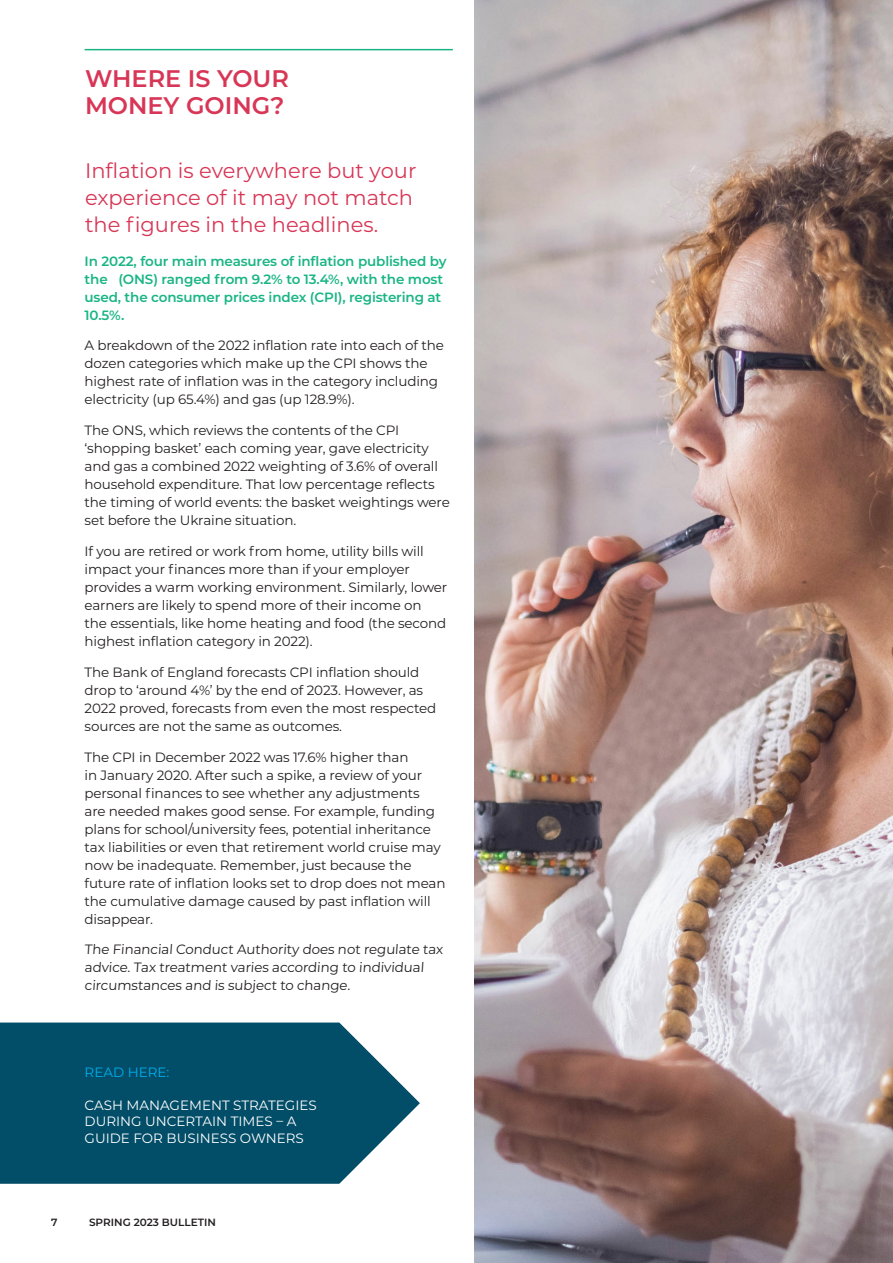
<style>
.page{position:relative;width:893px;height:1263px;background:#fff}
.page>*{position:absolute;margin:0;border:0;box-sizing:border-box;transform-origin:0 0}
.t1{font:600 24px/27px "Montserrat";color:#d83656}
.Main_intro{font:21px/27px "Montserrat";color:#d83656}
.t2{font:13.5px/18px "Montserrat";letter-spacing:-.01em;color:#231f20}
.t3{font:600 13.5px/18px "Montserrat";letter-spacing:-.01em;color:#1ab584}
.Pullout{font:13.5px/16.5px "Montserrat";color:#fff}
.Pullout-2{font:13.5px "Montserrat";color:#00aeef}
.t4{font:600 10.5px "Montserrat";color:#231f20}
</style>
<div class="page">
<hr style="left:85px;top:49px;width:368px;height:1px;background:#1ab584">
<img style="left:474px;top:0;width:419px;height:1263px">
<svg style="left:0;top:1022px;width:420px;height:162px;background:#1b5e76"></svg>
<h1 class="t1" style="left:85px;top:64px;width:206px">WHERE IS YOUR<br>MONEY GOING?</h1>
<p class="Main_intro" style="left:85px;top:156px;width:333px">Inflation is everywhere but your experience of it may not match the figures in the headlines.</p>
<h2 class="t3" style="left:85px;top:251px;width:363px">In 2022, four main measures of inflation published by the (ONS) ranged from 9.2% to 13.4%, with the most used, the consumer prices index (CPI), registering at 10.5%.</h2>
<h2 class="t2" style="left:85px;top:336px;width:361px">A breakdown of the 2022 inflation rate into each of the dozen categories which make up the CPI shows the highest rate of inflation was in the category including electricity (up 65.4%) and gas (up 128.9%).</h2>
<h2 class="t2" style="left:85px;top:421px;width:367px">The ONS, which reviews the contents of the CPI ‘shopping basket’ each coming year, gave electricity and gas a combined 2022 weighting of 3.6% of overall household expenditure. That low percentage reflects the timing of world events: the basket weightings were set before the Ukraine situation.</h2>
<h2 class="t2" style="left:85px;top:542px;width:364px">If you are retired or work from home, utility bills will impact your finances more than if your employer provides a warm working environment. Similarly, lower earners are likely to spend more of their income on the essentials, like home heating and food (the second highest inflation category in 2022).</h2>
<h2 class="t2" style="left:85px;top:662px;width:353px">The Bank of England forecasts CPI inflation should drop to ‘around 4%’ by the end of 2023. However, as 2022 proved, forecasts from even the most respected sources are not the same as outcomes.</h2>
<h2 class="t2" style="left:85px;top:747px;width:362px">The CPI in December 2022 was 17.6% higher than<br>in January 2020. After such a spike, a review of your personal finances to see whether any adjustments<br>are needed makes good sense. For example, funding plans for school/university fees, potential inheritance tax liabilities or even that retirement world cruise may now be inadequate. Remember, just because the future rate of inflation looks set to drop does not mean the cumulative damage caused by past inflation will disappear.</h2>
<h2 class="t2" style="left:85px;top:940px;width:361px">The Financial Conduct Authority does not regulate tax advice. Tax treatment varies according to individual circumstances and is subject to change.</h2>
<p class="Pullout-2" style="left:85px;top:1062px;width:86px">READ HERE:</p>
<p class="Pullout" style="left:85px;top:1096px;width:234px">CASH MANAGEMENT STRATEGIES<br>DURING UNCERTAIN TIMES – A<br>GUIDE FOR BUSINESS OWNERS</p>
<p class="t4" style="left:51px;top:1215px;width:8px">7</p>
<p class="t4" style="left:89px;top:1215px;width:128px">SPRING 2023 BULLETIN</p>
</div>
